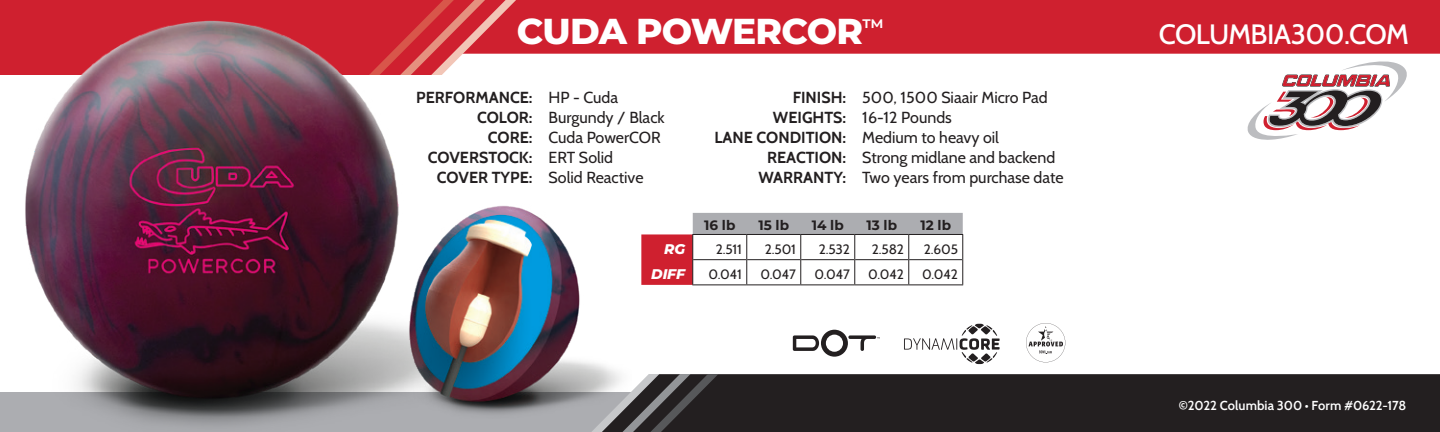
<style>
.page{position:relative;width:1440px;height:432px;background:#fff}
.page>*{position:absolute;margin:0;border:0;box-sizing:border-box;transform-origin:0 0}
.t1{font:800 36px "Montserrat";letter-spacing:-.025em;color:#fff}
.t2{font:500 28px "Cabin";letter-spacing:-.025em;color:#fff}
.Stats_info_2018{font:16px "Cabin";color:#231f20}
.Stats_info_2018-2{font:700 16px "Cabin";color:#231f20}
.Tech_Specs_-_2_-_PF{font:italic 800 14px "Montserrat";letter-spacing:-.01em;color:#fff}
.Tech_Specs_-_2_-_PF-2{font:13.6px "Cabin";letter-spacing:-.01em;color:#231f20}
.Tech_Specs_-_2_-_PF-3{font:700 13.6px "Montserrat";color:#231f20}
.t3{font:600 13px "Cabin";color:#fff}
.s1{font-weight:400}
.s2{font-weight:700}
</style>
<div class="page">
<div style="left:0;top:393px;width:1440px;height:39px;background:#acadb1"></div>
<div style="left:729px;top:374px;width:711px;height:58px;background:#231f20"></div>
<div style="left:541px;top:0;width:899px;height:54px;background:#cf202f"></div>
<svg style="left:480px;top:0;width:61px;height:54px;background:#d2323d"></svg>
<svg style="left:592px;top:374px;width:137px;height:58px;background:#454244"></svg>
<div style="left:1176px;top:397px;width:246px;height:29px;background:#231f20"></div>
<img style="left:0;top:0;width:480px;height:426px">
<svg style="left:641px;top:213px;width:322px;height:72px"></svg>
<hr style="left:692px;top:284px;width:55px;height:1px;background:#231f20">
<hr style="left:747px;top:284px;width:54px;height:1px;background:#231f20">
<hr style="left:801px;top:284px;width:54px;height:1px;background:#231f20">
<hr style="left:855px;top:284px;width:54px;height:1px;background:#231f20">
<hr style="left:909px;top:284px;width:54px;height:1px;background:#231f20">
<hr style="left:692px;top:234px;width:55px;height:1px;background:#231f20">
<hr style="left:747px;top:234px;width:54px;height:1px;background:#231f20">
<hr style="left:801px;top:234px;width:54px;height:1px;background:#231f20">
<hr style="left:855px;top:234px;width:54px;height:1px;background:#231f20">
<hr style="left:909px;top:234px;width:54px;height:1px;background:#231f20">
<svg style="left:904px;top:324px;width:96px;height:40px"></svg>
<svg style="left:1247px;top:61px;width:160px;height:79px"></svg>
<img style="left:381px;top:191px;width:250px;height:227px">
<svg style="left:1026px;top:323px;width:39px;height:39px"></svg>
<svg style="left:793px;top:330px;width:87px;height:27px"></svg>
<p class="t1" style="left:517px;top:5px;width:369px">CUDA POWERCOR<sup>™</sup></p>
<p class="Stats_info_2018-2" style="left:416px;top:88px;width:203px">PERFORMANCE: <span class="s1">HP - Cuda</span></p>
<p class="Stats_info_2018" style="left:477px;top:108px;width:189px"><span class="s2">COLOR:</span> Burgundy / Black</p>
<p class="Stats_info_2018" style="left:488px;top:128px;width:174px"><span class="s2">CORE:</span> Cuda PowerCOR</p>
<p class="Stats_info_2018-2" style="left:428px;top:148px;width:187px">COVERSTOCK: <span class="s1">ERT Solid</span></p>
<p class="Stats_info_2018" style="left:437px;top:168px;width:208px"><span class="s2">COVER TYPE:</span> Solid Reactive</p>
<p class="Stats_info_2018" style="left:793px;top:88px;width:257px"><span class="s2">FINISH:</span> 500, 1500 Siaair Micro Pad</p>
<p class="Stats_info_2018" style="left:773px;top:108px;width:180px"><span class="s2">WEIGHTS:</span> 16-12 Pounds</p>
<p class="Stats_info_2018" style="left:715px;top:128px;width:286px"><span class="s2">LANE CONDITION:</span> Medium to heavy oil</p>
<p class="Stats_info_2018" style="left:767px;top:148px;width:290px"><span class="s2">REACTION:</span> Strong midlane and backend</p>
<p class="Stats_info_2018" style="left:758px;top:168px;width:307px"><span class="s2">WARRANTY:</span> Two years from purchase date</p>
<p class="Tech_Specs_-_2_-_PF-3" style="left:704px;top:215px;width:33px">16 lb</p>
<p class="Tech_Specs_-_2_-_PF-3" style="left:758px;top:215px;width:32px">15 lb</p>
<p class="Tech_Specs_-_2_-_PF-3" style="left:812px;top:215px;width:34px">14 lb</p>
<p class="Tech_Specs_-_2_-_PF-3" style="left:866px;top:215px;width:32px">13 lb</p>
<p class="Tech_Specs_-_2_-_PF-3" style="left:920px;top:215px;width:32px">12 lb</p>
<p class="Tech_Specs_-_2_-_PF" style="left:664px;top:239px;width:22px">RG</p>
<p class="Tech_Specs_-_2_-_PF-2" style="left:716px;top:240px;width:28px">2.511</p>
<p class="Tech_Specs_-_2_-_PF-2" style="left:765px;top:240px;width:33px">2.501</p>
<p class="Tech_Specs_-_2_-_PF-2" style="left:819px;top:240px;width:33px">2.532</p>
<p class="Tech_Specs_-_2_-_PF-2" style="left:872px;top:240px;width:34px">2.582</p>
<p class="Tech_Specs_-_2_-_PF-2" style="left:924px;top:240px;width:36px">2.605</p>
<p class="Tech_Specs_-_2_-_PF" style="left:651px;top:264px;width:35px">DIFF</p>
<p class="Tech_Specs_-_2_-_PF-2" style="left:708px;top:266px;width:35px">0.041</p>
<p class="Tech_Specs_-_2_-_PF-2" style="left:760px;top:266px;width:37px">0.047</p>
<p class="Tech_Specs_-_2_-_PF-2" style="left:814px;top:266px;width:37px">0.047</p>
<p class="Tech_Specs_-_2_-_PF-2" style="left:868px;top:266px;width:37px">0.042</p>
<p class="Tech_Specs_-_2_-_PF-2" style="left:922px;top:266px;width:37px">0.042</p>
<p class="t2" style="left:1159px;top:17px;width:252px">COLUMBIA300.COM</p>
<p class="t3" style="left:1179px;top:398px;width:229px">©2022 Columbia 300 • Form #0622-178</p>
</div>
